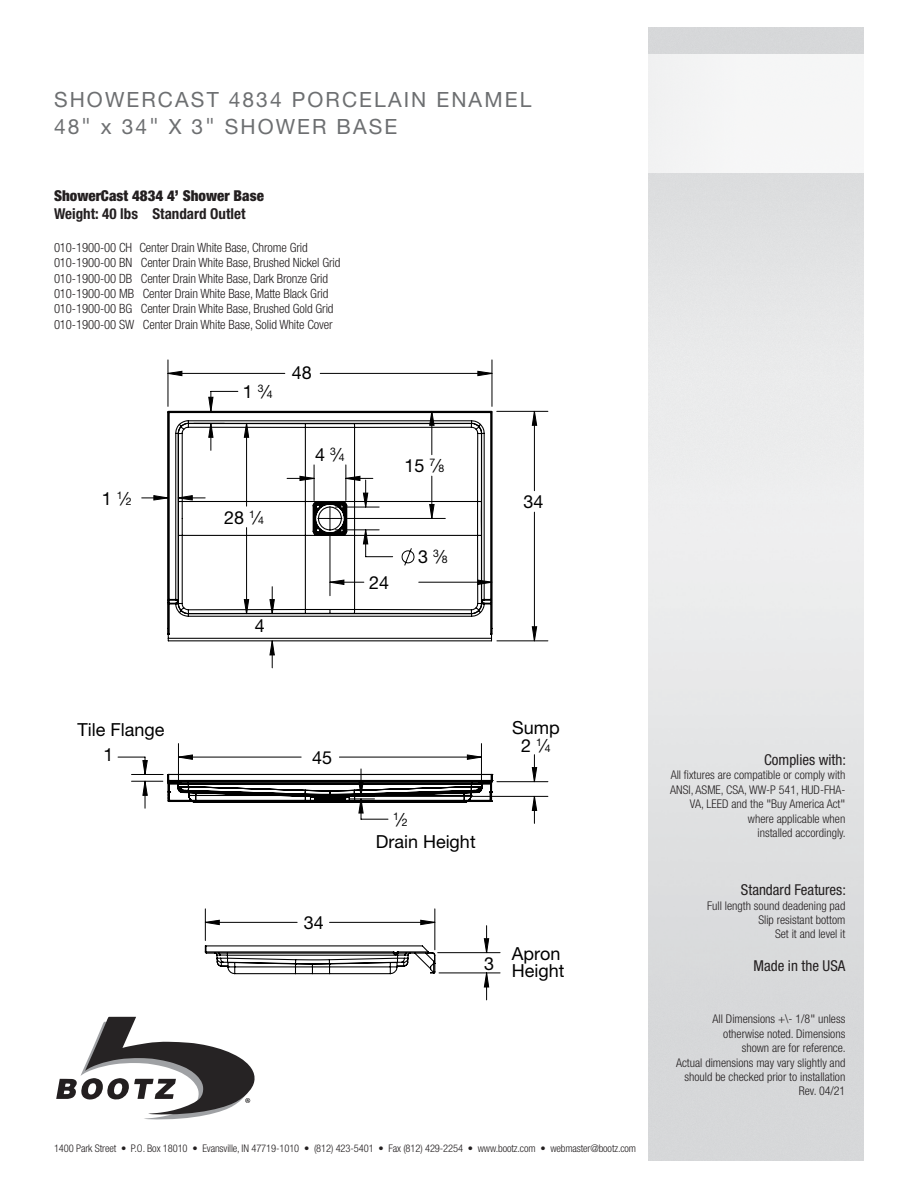
<style>
.page{position:relative;width:918px;height:1188px;background:#fff}
.page>*{position:absolute;margin:0;border:0;box-sizing:border-box;transform-origin:0 0}
.t1{font:21px/27px "Helvetica Neue LT Std";letter-spacing:.1em;color:#6d6f71}
.t2{font:18px/17.7px "Helvetica Neue LT Std";color:#000}
.t3{font:condensed 15px "Helvetica Neue LT Std";color:#231f20}
.t4{font:900 condensed 15px "Helvetica Neue LT Std";color:#231f20}
.t5{font:700 condensed 15px "Helvetica Neue LT Std";color:#231f20}
.t6{font:300 condensed 12.75px "Helvetica Neue LT Std";letter-spacing:-.01em;color:#231f20}
.t7{font:300 condensed 12px/14.4px "Helvetica Neue LT Std";color:#231f20;text-align:right}
.t8{font:300 condensed 10.5px "Helvetica Neue LT Std";letter-spacing:-.01em;color:#231f20}
.t9{font:10.5px "Helvetica Neue LT Std";color:#000}
.t10{font:700 3.75px "Arial";color:#030505}
.s1{font-stretch:condensed;font-size:22.5px}
.s2{font-size:10.5px}
.s3{font-size:18px}
.s4{font-weight:400}
</style>
<div class="page">
<svg style="left:56px;top:1017px;width:199px;height:102px"></svg>
<hr style="left:168px;top:360px;width:1px;height:46px;background:#000">
<hr style="left:492px;top:360px;width:1px;height:46px;background:#000">
<hr style="left:497px;top:411px;width:51px;height:1px;background:#000">
<hr style="left:497px;top:640px;width:51px;height:1px;background:#000">
<hr style="left:352px;top:796px;width:196px;height:1px;background:#000">
<hr style="left:497px;top:781px;width:51px;height:1px;background:#000">
<hr style="left:132px;top:774px;width:31px;height:1px;background:#000">
<hr style="left:132px;top:781px;width:31px;height:1px;background:#000">
<svg style="left:118px;top:757px;width:25px;height:7px"></svg>
<svg style="left:486px;top:987px;width:1px;height:13px"></svg>
<svg style="left:143px;top:371px;width:394px;height:616px"></svg>
<svg style="left:167px;top:410px;width:326px;height:232px"></svg>
<svg style="left:167px;top:769px;width:326px;height:51px"></svg>
<svg style="left:204px;top:944px;width:232px;height:31px"></svg>
<p class="t1" style="left:54px;top:86px;width:479px">SHOWERCAST 4834 PORCELAIN ENAMEL<br>48<span class="s1">"</span> x 34<span class="s1">"</span> X 3<span class="s1">"</span> SHOWER BASE</p>
<p class="t4" style="left:54px;top:186px;width:211px">ShowerCast 4834 4’ Shower Base</p>
<p class="t5" style="left:54px;top:204px;width:193px">Weight: 40 lbs Standard Outlet</p>
<p class="t6" style="left:54px;top:240px;width:255px">010-1900-00 CH Center Drain White Base, Chrome Grid</p>
<p class="t6" style="left:54px;top:255px;width:288px">010-1900-00 BN Center Drain White Base, Brushed Nickel Grid</p>
<p class="t6" style="left:54px;top:271px;width:276px">010-1900-00 DB Center Drain White Base, Dark Bronze Grid</p>
<p class="t6" style="left:54px;top:286px;width:276px">010-1900-00 MB Center Drain White Base, Matte Black Grid</p>
<p class="t6" style="left:54px;top:301px;width:281px">010-1900-00 BG Center Drain White Base, Brushed Gold Grid</p>
<p class="t6" style="left:54px;top:317px;width:280px">010-1900-00 SW Center Drain White Base, Solid White Cover</p>
<p class="t2" style="left:102px;top:489px;width:31px">1 <sup>1</sup>⁄<span class="s2">2</span></p>
<p class="t2" style="left:243px;top:383px;width:31px">1 <sup>3</sup>⁄<span class="s2">4</span></p>
<p class="t2" style="left:224px;top:508px;width:41px">28 <sup>1</sup>⁄<span class="s2">4</span></p>
<p class="t2" style="left:292px;top:364px;width:22px">48</p>
<p class="t2" style="left:315px;top:445px;width:31px">4 <sup>3</sup>⁄<span class="s2">4</span></p>
<p class="t2" style="left:255px;top:616px;width:12px">4</p>
<p class="t2" style="left:405px;top:457px;width:41px">15 <sup>7</sup>⁄<span class="s2">8</span></p>
<p class="t2" style="left:369px;top:573px;width:22px">24</p>
<p class="t2" style="left:418px;top:548px;width:31px">3 <sup>3</sup>⁄<span class="s2">8</span></p>
<p class="t2" style="left:523px;top:492px;width:22px">34</p>
<p class="t2" style="left:78px;top:721px;width:88px">Tile Flange</p>
<p class="t2" style="left:103px;top:746px;width:12px">1</p>
<p class="t2" style="left:312px;top:748px;width:22px">45</p>
<p class="t2" style="left:304px;top:914px;width:22px">34</p>
<p class="t9" style="left:393px;top:813px;width:16px">1<span class="s3">⁄</span>2</p>
<p class="t2" style="left:376px;top:832px;width:101px">Drain Height</p>
<p class="t2" style="left:512px;top:718px;width:49px">Sump</p>
<p class="t2" style="left:521px;top:736px;width:31px">2 <sup>1</sup>⁄<span class="s2">4</span></p>
<p class="t2" style="left:484px;top:954px;width:12px">3</p>
<p class="t2" style="left:512px;top:944px;width:54px">Apron<br>Height</p>
<p class="t10" style="left:246px;top:1098px;width:4px">R</p>
<p class="t8" style="left:54px;top:1142px;width:584px">1400 Park Street • P.O. Box 18010 • Evansville, IN 47719-1010 • (812) 423-5401 • Fax (812) 429-2254 • www.bootz.com • webmaster@bootz.com</p>
<p class="t3" style="left:764px;top:751px;width:83px">Complies with:</p>
<p class="t7" style="left:670px;top:768px;width:177px">All fixtures are compatible or comply with ANSI, ASME, CSA, WW-P 541, HUD-FHA-VA, LEED and the <span class="s4">"</span>Buy America Act<span class="s4">" </span>where applicable when</p>
<p class="t7" style="left:758px;top:825px;width:90px">installed accordingly.</p>
<p class="t3" style="left:741px;top:881px;width:106px">Standard Features:</p>
<p class="t7" style="left:707px;top:898px;width:140px">Full length sound deadening pad</p>
<p class="t7" style="left:758px;top:912px;width:89px">Slip resistant bottom</p>
<p class="t7" style="left:775px;top:927px;width:72px">Set it and level it</p>
<p class="t3" style="left:754px;top:957px;width:93px">Made in the USA</p>
<p class="t7" style="left:676px;top:1012px;width:171px">All Dimensions +\- 1/8<span class="s4">"</span> unless otherwise noted. Dimensions<br>shown are for reference.<br>Actual dimensions may vary slightly and should be checked prior to installation</p>
<p class="t7" style="left:799px;top:1084px;width:48px">Rev. 04/21</p>
</div>
